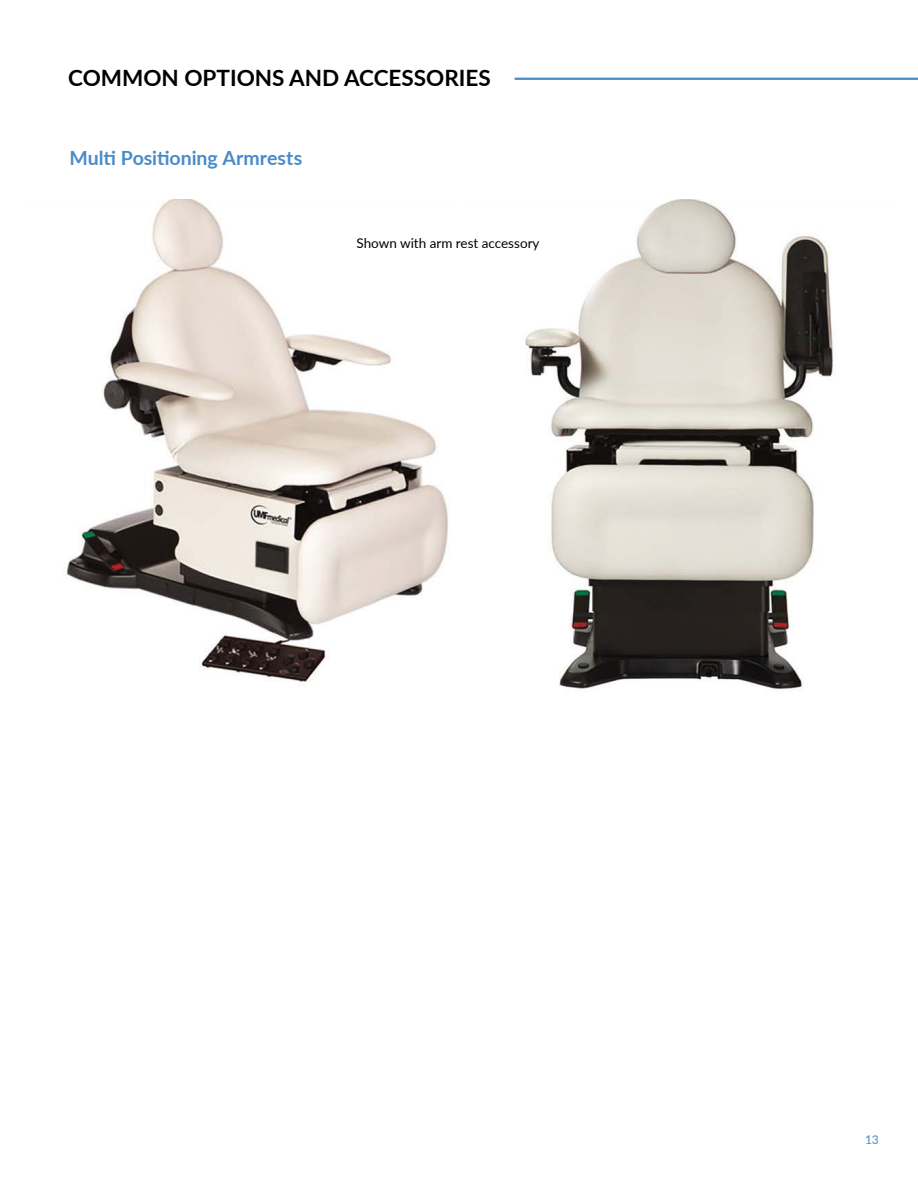
<style>
.page{position:relative;width:918px;height:1188px;background:#fff}
.page>*{position:absolute;margin:0;border:0;box-sizing:border-box;transform-origin:0 0}
.t1{font:700 22.5px "Lato";color:#000}
.t2{font:700 19.5px "Lato";color:#498bc9}
.t3{font:13.5px "Lato";color:#000}
.t4{font:12px "Lato";color:#498bc9}
</style>
<div class="page">
<hr style="left:515px;top:78px;width:403px;height:2px;background:#498bc9">
<img style="left:67px;top:199px;width:767px;height:491px">
<div style="left:324px;top:225px;width:248px;height:43px;background:#fff"></div>
<p class="t1" style="left:68px;top:61px;width:424px">COMMON OPTIONS AND ACCESSORIES</p>
<p class="t2" style="left:69px;top:143px;width:234px">Multi Positioning Armrests</p>
<p class="t3" style="left:356px;top:234px;width:185px">Shown with arm rest accessory</p>
<p class="t4" style="left:865px;top:1131px;width:15px">13</p>
</div>
